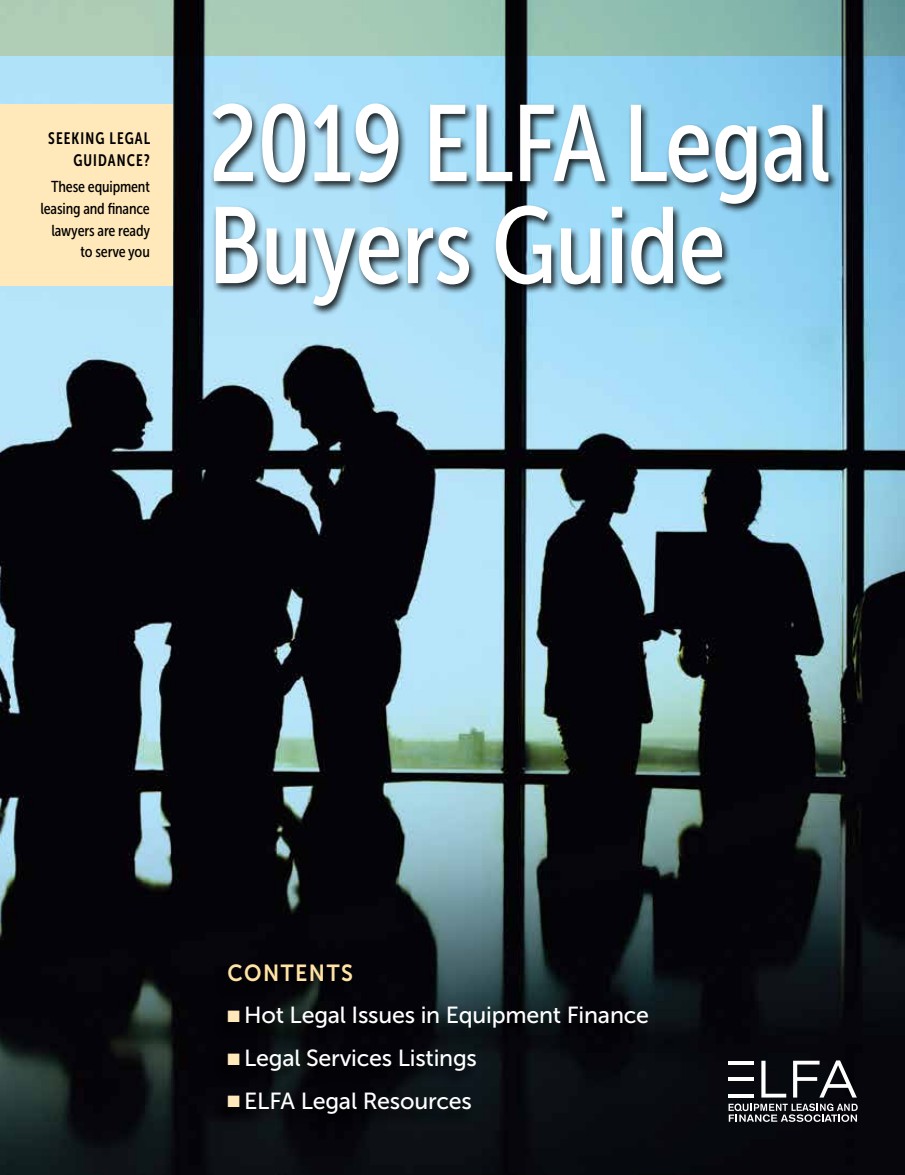
<style>
.page{position:relative;width:905px;height:1175px;background:#fff}
.page>*{position:absolute;margin:0;border:0;box-sizing:border-box;transform-origin:0 0}
.t1{font:108px/102px "Museo Sans Cond 500";letter-spacing:-.01em;color:#fff}
.t2{font:23.25px "Museo Sans 500";letter-spacing:-.01em;color:#fff}
.t3{font:23.25px "Museo Sans 700";letter-spacing:.07em;color:#ffe3a5;scale:.92 1}
.t4{font:16.5px/21.6px "Museo Sans Cond 700";letter-spacing:.07em;color:#000;text-align:right;scale:.92 1}
.t5{font:15.75px/21.6px "Museo Sans Cond 500";letter-spacing:-.01em;color:#000;text-align:right}
.s1{color:#ffe9ba}
</style>
<div class="page">
<img style="left:0;top:56px;width:904px;height:1118px">
<div style="left:0;top:104px;width:172px;height:181px;background:#ffe9ba"></div>
<div style="left:209px;top:102px;width:629px;height:215px;background:#000;opacity:.86"></div>
<div style="left:214px;top:964px;width:436px;height:166px;background:#000;opacity:.75"></div>
<svg style="left:728px;top:1103px;width:129px;height:18px;background:#5a5c5f"></svg>
<svg style="left:761px;top:1060px;width:25px;height:37px"></svg>
<svg style="left:793px;top:1060px;width:63px;height:37px"></svg>
<svg style="left:728px;top:1093px;width:25px;height:4px"></svg>
<hr style="left:728px;top:1077px;width:25px;height:3px;background:#fff">
<svg style="left:728px;top:1060px;width:25px;height:4px"></svg>
<svg style="left:0;top:0;width:904px;height:56px;background:#8eb4a4"></svg>
<p class="t4" style="left:48px;top:128px;width:112px">SEEKING LEGAL<br>GUIDANCE?</p>
<p class="t5" style="left:40px;top:176px;width:111px">These equipment leasing and finance lawyers are ready to serve you</p>
<h1 class="t1" style="left:208px;top:93px;width:624px">2019 ELFA Legal<br>Buyers Guide</h1>
<p class="t3" style="left:227px;top:959px;width:138px">CONTENTS</p>
<p class="t2" style="left:227px;top:1002px;width:423px"><span class="s1">■</span> Hot Legal Issues in Equipment Finance</p>
<p class="t2" style="left:227px;top:1045px;width:251px"><span class="s1">■</span> Legal Services Listings</p>
<p class="t2" style="left:227px;top:1087px;width:246px"><span class="s1">■</span> ELFA Legal Resources</p>
</div>
